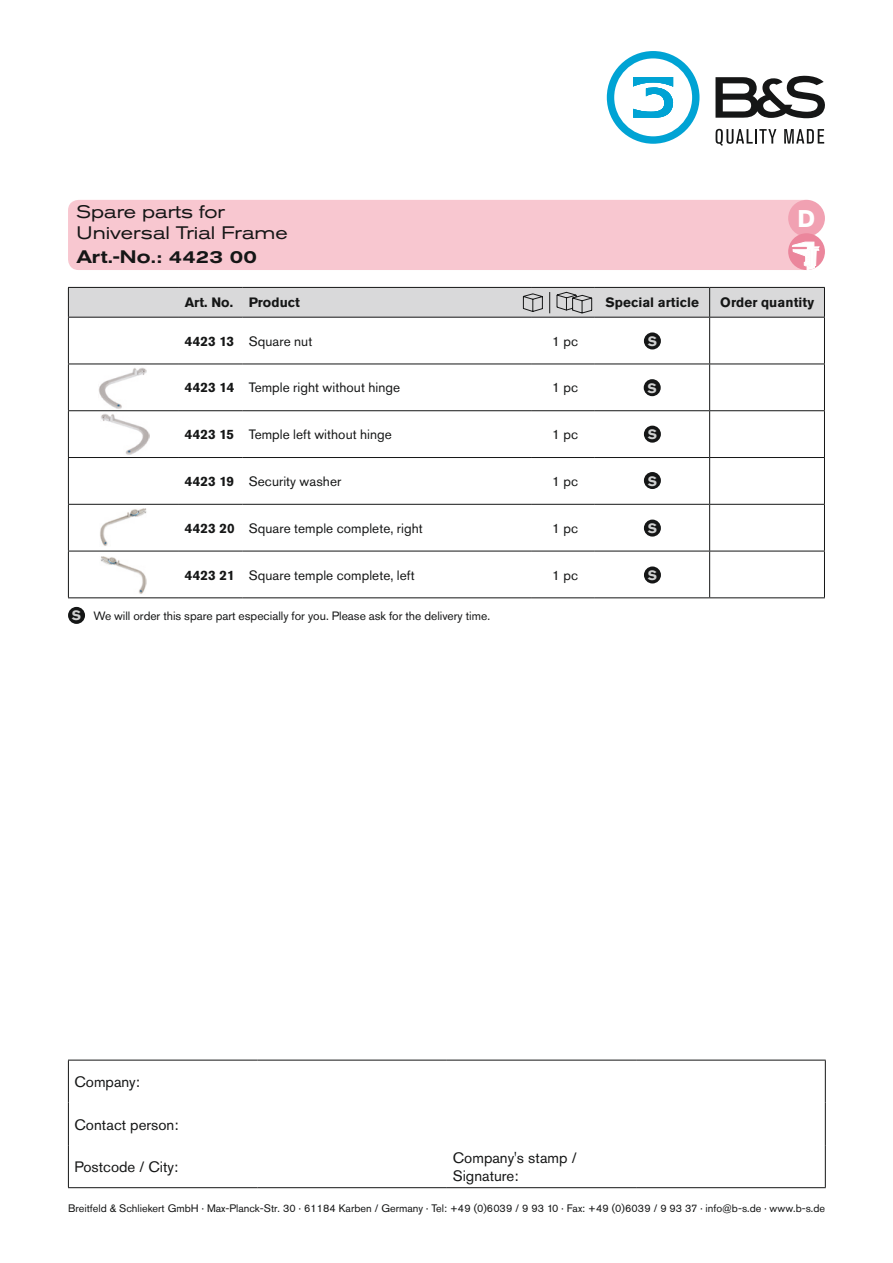
<style>
.page{position:relative;width:893px;height:1263px;background:#fff}
.page>*{position:absolute;margin:0;border:0;box-sizing:border-box;transform-origin:0 0}
.t1{font:700 24px "Akzidenz Grotesk Pro";color:#fff}
.t2{font:expanded 18px/21px "Akzidenz Grotesk Pro";color:#151616}
.t3{font:500 expanded 18px "Akzidenz Grotesk Pro";letter-spacing:.005em;color:#151616}
.t4{font:15px/18px "Akzidenz Grotesk Pro";color:#151616}
.t5{font:13.5px "Akzidenz Grotesk Pro";letter-spacing:.005em;color:#151616}
.t6{font:700 13.5px "Akzidenz Grotesk Pro";letter-spacing:.005em;color:#151616}
.t7{font:700 13.5px "Akzidenz Grotesk Pro";color:#cfd0d0}
.t8{font:12px "Akzidenz Grotesk Pro";color:#151616}
.t9{font:10.8px "Akzidenz Grotesk Pro";color:#151616}
.s1{font-weight:700}
.s2{font-weight:700;font-size:13.5px;color:#cfd0d0}
</style>
<div class="page">
<hr style="left:68px;top:1060px;width:190px;height:1px;background:#151616">
<hr style="left:68px;top:1060px;width:1px;height:43px;background:#151616">
<hr style="left:258px;top:1060px;width:189px;height:1px;background:#151616">
<hr style="left:447px;top:1060px;width:189px;height:1px;background:#151616">
<hr style="left:636px;top:1060px;width:190px;height:1px;background:#151616">
<hr style="left:825px;top:1060px;width:1px;height:43px;background:#151616">
<hr style="left:68px;top:1103px;width:1px;height:42px;background:#151616">
<hr style="left:825px;top:1103px;width:1px;height:42px;background:#151616">
<hr style="left:68px;top:1145px;width:1px;height:42px;background:#151616">
<hr style="left:825px;top:1145px;width:1px;height:42px;background:#151616">
<hr style="left:68px;top:1187px;width:190px;height:1px;background:#151616">
<hr style="left:258px;top:1187px;width:189px;height:1px;background:#151616">
<hr style="left:447px;top:1187px;width:189px;height:1px;background:#151616">
<hr style="left:636px;top:1187px;width:190px;height:1px;background:#151616">
<svg style="left:715px;top:75px;width:110px;height:43px"></svg>
<svg style="left:607px;top:51px;width:92px;height:93px"></svg>
<svg style="left:716px;top:129px;width:60px;height:17px"></svg>
<svg style="left:784px;top:129px;width:40px;height:15px"></svg>
<div style="left:68px;top:200px;width:749px;height:70px;background:#f8c7d0"></div>
<div style="left:788px;top:200px;width:37px;height:37px;background:#f1a1b2;border-radius:50%"></div>
<div style="left:788px;top:233px;width:37px;height:37px;background:#eb869c;border-radius:50%"></div>
<svg style="left:792px;top:241px;width:27px;height:29px"></svg>
<hr style="left:709px;top:318px;width:1px;height:46px;background:#151616">
<hr style="left:709px;top:364px;width:1px;height:46px;background:#151616">
<hr style="left:709px;top:411px;width:1px;height:46px;background:#151616">
<hr style="left:709px;top:458px;width:1px;height:46px;background:#151616">
<hr style="left:709px;top:505px;width:1px;height:46px;background:#151616">
<hr style="left:709px;top:551px;width:1px;height:46px;background:#151616">
<hr style="left:68px;top:317px;width:111px;height:1px;background:#151616">
<hr style="left:179px;top:317px;width:64px;height:1px;background:#151616">
<hr style="left:243px;top:317px;width:288px;height:1px;background:#151616">
<hr style="left:531px;top:317px;width:64px;height:1px;background:#151616">
<hr style="left:595px;top:317px;width:115px;height:1px;background:#151616">
<hr style="left:710px;top:317px;width:115px;height:1px;background:#151616">
<hr style="left:68px;top:364px;width:111px;height:1px;background:#151616">
<hr style="left:179px;top:364px;width:64px;height:1px;background:#151616">
<hr style="left:243px;top:364px;width:288px;height:1px;background:#151616">
<hr style="left:531px;top:364px;width:64px;height:1px;background:#151616">
<hr style="left:595px;top:364px;width:115px;height:1px;background:#151616">
<hr style="left:710px;top:364px;width:115px;height:1px;background:#151616">
<hr style="left:68px;top:410px;width:111px;height:1px;background:#151616">
<hr style="left:179px;top:410px;width:64px;height:1px;background:#151616">
<hr style="left:243px;top:410px;width:288px;height:1px;background:#151616">
<hr style="left:531px;top:410px;width:64px;height:1px;background:#151616">
<hr style="left:595px;top:410px;width:115px;height:1px;background:#151616">
<hr style="left:710px;top:410px;width:115px;height:1px;background:#151616">
<hr style="left:68px;top:457px;width:111px;height:1px;background:#151616">
<hr style="left:179px;top:457px;width:64px;height:1px;background:#151616">
<hr style="left:243px;top:457px;width:288px;height:1px;background:#151616">
<hr style="left:531px;top:457px;width:64px;height:1px;background:#151616">
<hr style="left:595px;top:457px;width:115px;height:1px;background:#151616">
<hr style="left:710px;top:457px;width:115px;height:1px;background:#151616">
<hr style="left:68px;top:504px;width:111px;height:1px;background:#151616">
<hr style="left:179px;top:504px;width:64px;height:1px;background:#151616">
<hr style="left:243px;top:504px;width:288px;height:1px;background:#151616">
<hr style="left:531px;top:504px;width:64px;height:1px;background:#151616">
<hr style="left:595px;top:504px;width:115px;height:1px;background:#151616">
<hr style="left:710px;top:504px;width:115px;height:1px;background:#151616">
<hr style="left:68px;top:551px;width:111px;height:1px;background:#151616">
<hr style="left:179px;top:551px;width:64px;height:1px;background:#151616">
<hr style="left:243px;top:551px;width:288px;height:1px;background:#151616">
<hr style="left:531px;top:551px;width:64px;height:1px;background:#151616">
<hr style="left:595px;top:551px;width:115px;height:1px;background:#151616">
<hr style="left:710px;top:551px;width:115px;height:1px;background:#151616">
<hr style="left:68px;top:597px;width:111px;height:1px;background:#151616">
<hr style="left:179px;top:597px;width:64px;height:1px;background:#151616">
<hr style="left:243px;top:597px;width:288px;height:1px;background:#151616">
<hr style="left:531px;top:597px;width:64px;height:1px;background:#151616">
<hr style="left:595px;top:597px;width:115px;height:1px;background:#151616">
<hr style="left:710px;top:597px;width:115px;height:1px;background:#151616">
<hr style="left:68px;top:318px;width:1px;height:46px;background:#151616">
<hr style="left:824px;top:318px;width:1px;height:46px;background:#151616">
<hr style="left:68px;top:364px;width:1px;height:46px;background:#151616">
<hr style="left:824px;top:364px;width:1px;height:46px;background:#151616">
<hr style="left:68px;top:411px;width:1px;height:46px;background:#151616">
<hr style="left:824px;top:411px;width:1px;height:46px;background:#151616">
<hr style="left:68px;top:458px;width:1px;height:46px;background:#151616">
<hr style="left:824px;top:458px;width:1px;height:46px;background:#151616">
<hr style="left:68px;top:505px;width:1px;height:46px;background:#151616">
<hr style="left:824px;top:505px;width:1px;height:46px;background:#151616">
<hr style="left:68px;top:551px;width:1px;height:46px;background:#151616">
<hr style="left:824px;top:551px;width:1px;height:46px;background:#151616">
<div style="left:68px;top:607px;width:17px;height:17px;background:#151616;border-radius:50%"></div>
<svg style="left:68px;top:287px;width:757px;height:30px;background:#cdcdce"></svg>
<div style="left:644px;top:520px;width:17px;height:17px;background:#151616;border-radius:50%"></div>
<div style="left:644px;top:566px;width:17px;height:17px;background:#151616;border-radius:50%"></div>
<div style="left:644px;top:472px;width:17px;height:17px;background:#151616;border-radius:50%"></div>
<div style="left:644px;top:426px;width:17px;height:17px;background:#151616;border-radius:50%"></div>
<div style="left:644px;top:379px;width:17px;height:17px;background:#151616;border-radius:50%"></div>
<div style="left:644px;top:332px;width:17px;height:17px;background:#151616;border-radius:50%"></div>
<img style="left:100px;top:556px;width:46px;height:38px">
<img style="left:100px;top:508px;width:47px;height:38px">
<img style="left:101px;top:414px;width:48px;height:41px">
<img style="left:98px;top:368px;width:49px;height:41px">
<h2 class="t2" style="left:77px;top:201px;width:213px">Spare parts for<br>Universal Trial Frame</h2>
<h2 class="t3" style="left:77px;top:245px;width:182px">Art.-No.: 4423 00</h2>
<h1 class="t1" style="left:797px;top:203px;width:19px">D</h1>
<p class="t6" style="left:185px;top:294px;width:117px">Art. No. Product</p>
<p class="t6" style="left:605px;top:294px;width:95px">Special article</p>
<p class="t6" style="left:720px;top:294px;width:95px">Order quantity</p>
<p class="t5" style="left:185px;top:332px;width:129px"><span class="s1">4423 13</span> Square nut</p>
<p class="t5" style="left:552px;top:332px;width:27px">1 pc</p>
<p class="t5" style="left:185px;top:379px;width:217px"><span class="s1">4423 14</span> Temple right without hinge</p>
<p class="t5" style="left:552px;top:379px;width:27px">1 pc</p>
<p class="t5" style="left:185px;top:426px;width:208px"><span class="s1">4423 15</span> Temple left without hinge</p>
<p class="t5" style="left:552px;top:426px;width:27px">1 pc</p>
<p class="t5" style="left:185px;top:472px;width:158px"><span class="s1">4423 19</span> Security washer</p>
<p class="t5" style="left:552px;top:472px;width:27px">1 pc</p>
<p class="t5" style="left:185px;top:519px;width:239px"><span class="s1">4423 20</span> Square temple complete, right</p>
<p class="t5" style="left:552px;top:519px;width:27px">1 pc</p>
<p class="t5" style="left:185px;top:566px;width:231px"><span class="s1">4423 21</span> Square temple complete, left</p>
<p class="t5" style="left:552px;top:566px;width:27px">1 pc</p>
<p class="t8" style="left:72px;top:608px;width:420px"><span class="s2">S</span> We will order this spare part especially for you. Please ask for the delivery time.</p>
<p class="t7" style="left:648px;top:333px;width:11px">S</p>
<p class="t7" style="left:648px;top:379px;width:11px">S</p>
<p class="t7" style="left:648px;top:426px;width:11px">S</p>
<p class="t7" style="left:648px;top:472px;width:11px">S</p>
<p class="t7" style="left:648px;top:520px;width:11px">S</p>
<p class="t7" style="left:648px;top:567px;width:11px">S</p>
<p class="t4" style="left:74px;top:1073px;width:67px">Company:</p>
<p class="t4" style="left:74px;top:1115px;width:105px">Contact person:</p>
<p class="t4" style="left:74px;top:1158px;width:105px">Postcode / City:</p>
<p class="t4" style="left:453px;top:1149px;width:125px">Company's stamp /<br>Signature:</p>
<p class="t9" style="left:68px;top:1201px;width:758px">Breitfeld &amp; Schliekert GmbH · Max-Planck-Str. 30 · 61184 Karben / Germany · Tel: +49 (0)6039 / 9 93 10 · Fax: +49 (0)6039 / 9 93 37 · info@b-s.de · www.b-s.de</p>
</div>
